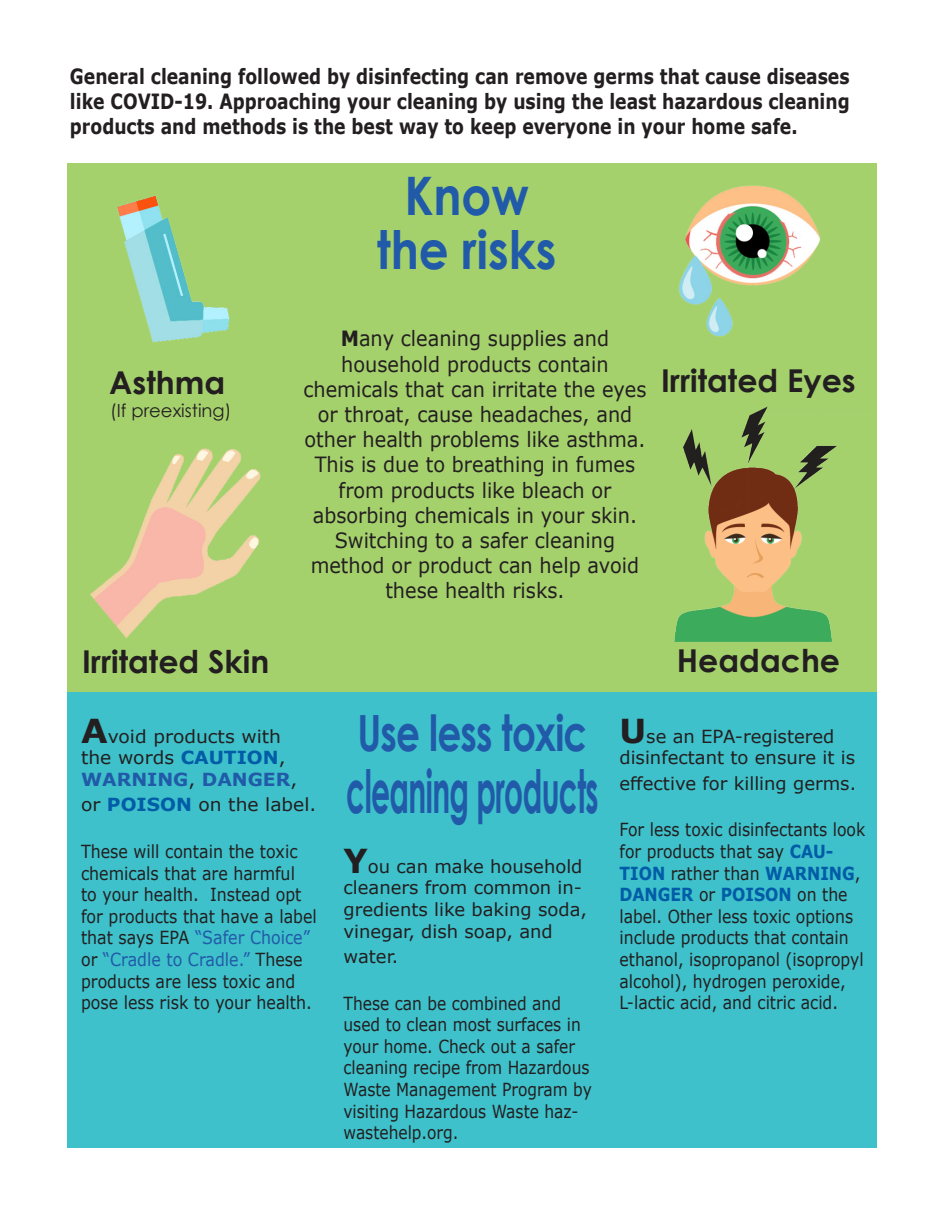
<style>
.page{position:relative;width:945px;height:1215px;background:#fff}
.page>*{position:absolute;margin:0;border:0;box-sizing:border-box;transform-origin:0 0}
.t1{font:700 59.85px "Century Gothic";letter-spacing:-.02em;color:#215aa8;scale:.5 1}
.t2{font:700 53.1px "Century Gothic";color:#215aa8;scale:.88 1}
.t3{font:700 49.95px "Century Gothic";letter-spacing:-.02em;color:#215aa8;scale:.75 1}
.t4{font:700 31.5px "Century Gothic";color:#231f20}
.t5{font:21px/25.2px "Verdana";color:#231f20;text-align:center;scale:.92 1}
.t6{font:700 21px/25.2px "Verdana";color:#231f20;text-align:justify;scale:.82 1}
.t7{font:18px/21.6px "Verdana";color:#231f20;scale:.87 1}
.t8{font:18px/21.6px "Verdana";color:#231f20;scale:.88 1}
.t9{font:18px/21.6px "Verdana";color:#231f20;scale:.86 1}
.t10{font:18px/21.6px "Verdana";color:#231f20}
.t11{font:18px/21.6px "Verdana";color:#231f20;scale:1.04 1}
.t12{font:18px "Century Gothic";color:#231f20}
.s1{font-weight:700}
.s2{font-weight:700;font-size:33px}
.s3{font-weight:700;color:#005ca7}
.s4{font-weight:700;color:#215aa8}
.s5{color:#215aa8}
</style>
<div class="page">
<div style="left:68px;top:692px;width:810px;height:456px;background:#3ec1cb"></div>
<div style="left:68px;top:163px;width:810px;height:529px;background:#a5d16d"></div>
<img style="left:674px;top:393px;width:204px;height:248px">
<img style="left:678px;top:185px;width:143px;height:152px">
<img style="left:67px;top:163px;width:163px;height:238px">
<img style="left:67px;top:419px;width:194px;height:230px">
<p class="t6" style="left:70px;top:63px;width:953px">General cleaning followed by disinfecting can remove germs that cause diseases like COVID-19. Approaching your cleaning by using the least hazardous cleaning products and methods is the best way to keep everyone in your home safe.</p>
<p class="t4" style="left:109px;top:359px;width:117px">Asthma</p>
<p class="t12" style="left:110px;top:397px;width:123px">(If preexisting)</p>
<p class="t4" style="left:82px;top:638px;width:189px">Irritated Skin</p>
<p class="t2" style="left:404px;top:155px;width:143px">Know</p>
<p class="t2" style="left:377px;top:209px;width:206px">the risks</p>
<p class="t5" style="left:341px;top:326px;width:293px"><span class="s1">M</span>any cleaning supplies and</p>
<p class="t5" style="left:341px;top:351px;width:292px">household products contain</p>
<p class="t5" style="left:303px;top:376px;width:374px">chemicals that can irritate the eyes or throat, cause headaches, and other health problems like asthma.</p>
<p class="t5" style="left:315px;top:452px;width:350px">This is due to breathing in fumes from products like bleach or</p>
<p class="t5" style="left:313px;top:502px;width:354px">absorbing chemicals in your skin.<br>Switching to a safer cleaning</p>
<p class="t5" style="left:311px;top:553px;width:359px">method or product can help avoid these health risks.</p>
<p class="t4" style="left:661px;top:357px;width:196px">Irritated Eyes</p>
<p class="t4" style="left:677px;top:637px;width:165px">Headache</p>
<p class="t3" style="left:357px;top:695px;width:308px">Use less toxic</p>
<p class="t1" style="left:346px;top:746px;width:506px">cleaning products</p>
<p class="t11" style="left:81px;top:725px;width:209px"><span class="s2">A</span>void products with the words <span class="s3">CAUTION</span>,<br><span class="s4">WARNING</span>, <span class="s4">DANGER</span>,</p>
<p class="t11" style="left:81px;top:794px;width:228px">or <span class="s3">POISON</span> on the label.</p>
<p class="t8" style="left:81px;top:840px;width:270px">These will contain the toxic chemicals that are harmful<br>to your health. Instead opt for products that have a label that says EPA <span class="s5">“Safer Choice” </span>or <span class="s5">“Cradle to Cradle.”</span> These products are less toxic and pose less risk to your health.</p>
<p class="t10" style="left:344px;top:855px;width:245px"><span class="s2">Y</span>ou can make household cleaners from common in&shy;gredients like baking soda, vinegar, dish soap, and</p>
<p class="t10" style="left:344px;top:945px;width:56px">water.</p>
<p class="t9" style="left:344px;top:992px;width:291px">These can be combined and used to clean most surfaces in your home. Check out a safer cleaning recipe from Hazardous<br>Waste Management Program by visiting Hazardous Waste haz&shy;wastehelp.org.</p>
<p class="t10" style="left:620px;top:725px;width:237px"><span class="s2">U</span>se an EPA-registered disinfectant to ensure it is</p>
<p class="t10" style="left:620px;top:772px;width:238px">effective for killing germs.</p>
<p class="t7" style="left:620px;top:819px;width:284px">For less toxic disinfectants look for products that say <span class="s3">CAU-<br>TION</span> rather than <span class="s3">WARNING</span>,<br><span class="s3">DANGER</span> or <span class="s3">POISON</span> on the label. Other less toxic options include products that contain ethanol, isopropanol (isopropyl alcohol), hydrogen peroxide,<br>L-lactic acid, and citric acid.</p>
</div>
